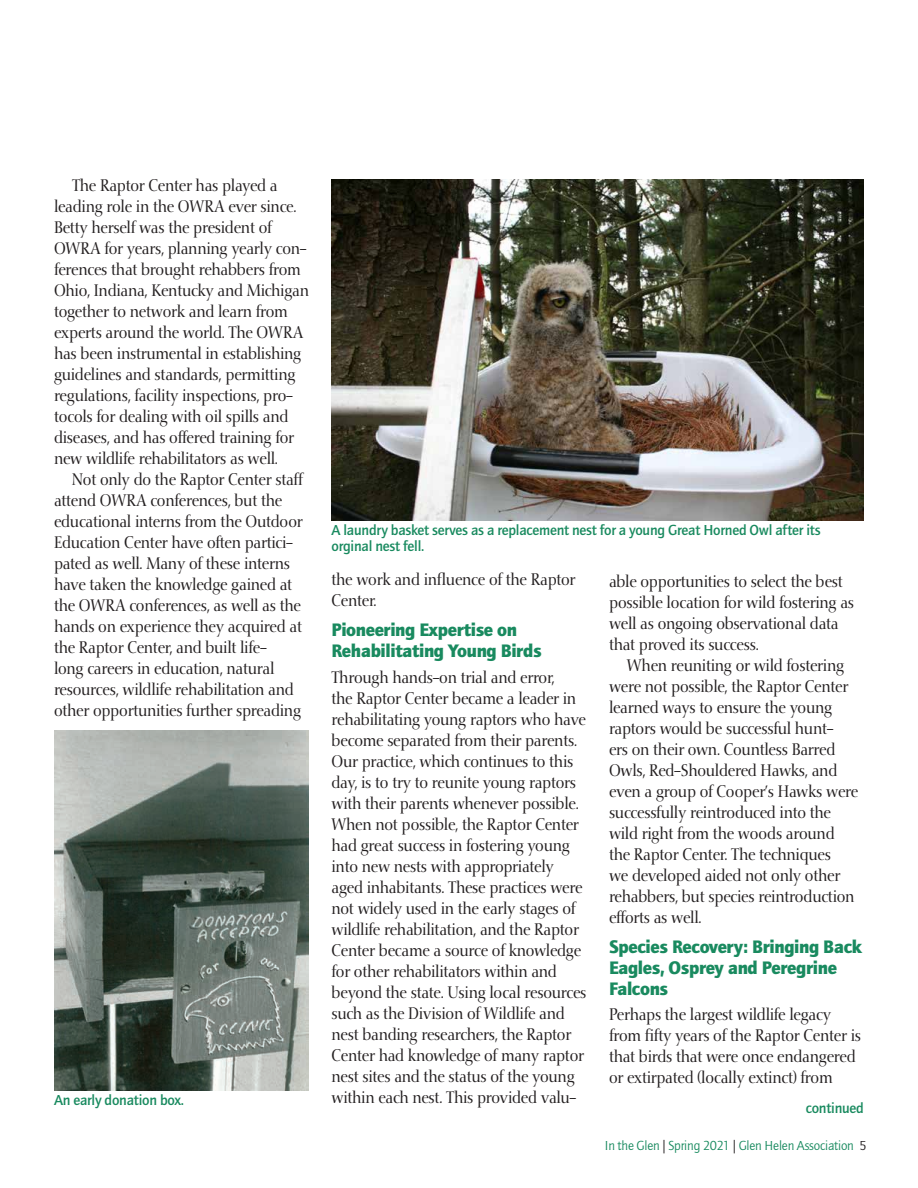
<style>
.page{position:relative;width:918px;height:1188px;background:#fff}
.page>*{position:absolute;margin:0;border:0;box-sizing:border-box;transform-origin:0 0}
.t1{font:900 18.75px/21px "Quay Sans ITC Pro";letter-spacing:-.02em;color:#198a5f}
.t2{font:16.5px/21px "Nofret";letter-spacing:-.015em;color:#231f20;scale:.9 1}
.t3{font:500 15px/16.5px "Quay Sans ITC Pro";letter-spacing:-.015em;color:#198a5f}
.t4{font:13.5px "Quay Sans ITC Pro";letter-spacing:-.015em;color:#198a5f}
.s1{color:#231f20}
</style>
<div class="page">
<img style="left:54px;top:731px;width:255px;height:360px">
<img style="left:332px;top:179px;width:532px;height:341px">
<p class="t2" style="left:54px;top:175px;width:285px;text-indent:18px">The Raptor Center has played a leading role in the OWRA ever since.<br>Betty herself was the president of OWRA for years, planning yearly con&shy;ferences that brought rehabbers from Ohio, Indiana, Kentucky and Michigan together to network and learn from experts around the world. The OWRA has been instrumental in establishing guidelines and standards, permitting regulations, facility inspections, pro&shy;tocols for dealing with oil spills and diseases, and has offered training for new wildlife rehabilitators as well.</p>
<p class="t2" style="left:54px;top:469px;width:278px;text-indent:18px">Not only do the Raptor Center staff attend OWRA conferences, but the educational interns from the Outdoor Education Center have often partici&shy;pated as well. Many of these interns have taken the knowledge gained at the OWRA conferences, as well as the hands on experience they acquired at the Raptor Center, and built life-<br>long careers in education, natural resources, wildlife rehabilitation and other opportunities further spreading</p>
<p class="t3" style="left:332px;top:521px;width:491px">A laundry basket serves as a replacement nest for a young Great Horned Owl after its orginal nest fell.</p>
<p class="t2" style="left:332px;top:569px;width:273px">the work and influence of the Raptor<br>Center.</p>
<p class="t1" style="left:332px;top:619px;width:212px">Pioneering Expertise on<br>Rehabilitating Young Birds</p>
<p class="t2" style="left:332px;top:667px;width:285px">Through hands-on trial and error,<br>the Raptor Center became a leader in rehabilitating young raptors who have become separated from their parents.<br>Our practice, which continues to this day, is to try to reunite young raptors with their parents whenever possible.<br>When not possible, the Raptor Center had great success in fostering young into new nests with appropriately aged inhabitants. These practices were not widely used in the early stages of wildlife rehabilitation, and the Raptor Center became a source of knowledge for other rehabilitators within and beyond the state. Using local resources such as the Division of Wildlife and nest banding researchers, the Raptor Center had knowledge of many raptor nest sites and the status of the young</p>
<p class="t2" style="left:609px;top:571px;width:274px">able opportunities to select the best possible location for wild fostering as well as ongoing observational data that proved its success.</p>
<p class="t2" style="left:609px;top:655px;width:278px;text-indent:18px">When reuniting or wild fostering were not possible, the Raptor Center learned ways to ensure the young raptors would be successful hunt-<br>ers on their own. Countless Barred Owls, Red-Shouldered Hawks, and even a group of Cooper’s Hawks were successfully reintroduced into the wild right from the woods around the Raptor Center. The techniques<br>we developed aided not only other rehabbers, but species reintroduction efforts as well.</p>
<p class="t1" style="left:609px;top:935px;width:255px">Species Recovery: Bringing Back<br>Eagles, Osprey and Peregrine<br>Falcons</p>
<p class="t2" style="left:609px;top:1004px;width:281px">Perhaps the largest wildlife legacy from fifty years of the Raptor Center is that birds that were once endangered or extirpated (locally extinct) from</p>
<p class="t3" style="left:806px;top:1099px;width:60px">continued</p>
<p class="t3" style="left:54px;top:1091px;width:132px">An early donation box.</p>
<p class="t2" style="left:332px;top:1087px;width:274px">within each nest. This provided valu-</p>
<p class="t4" style="left:605px;top:1138px;width:263px">In the Glen <span class="s1">|</span> Spring 2021 <span class="s1">|</span> Glen Helen Association <span class="s1">5</span></p>
</div>
